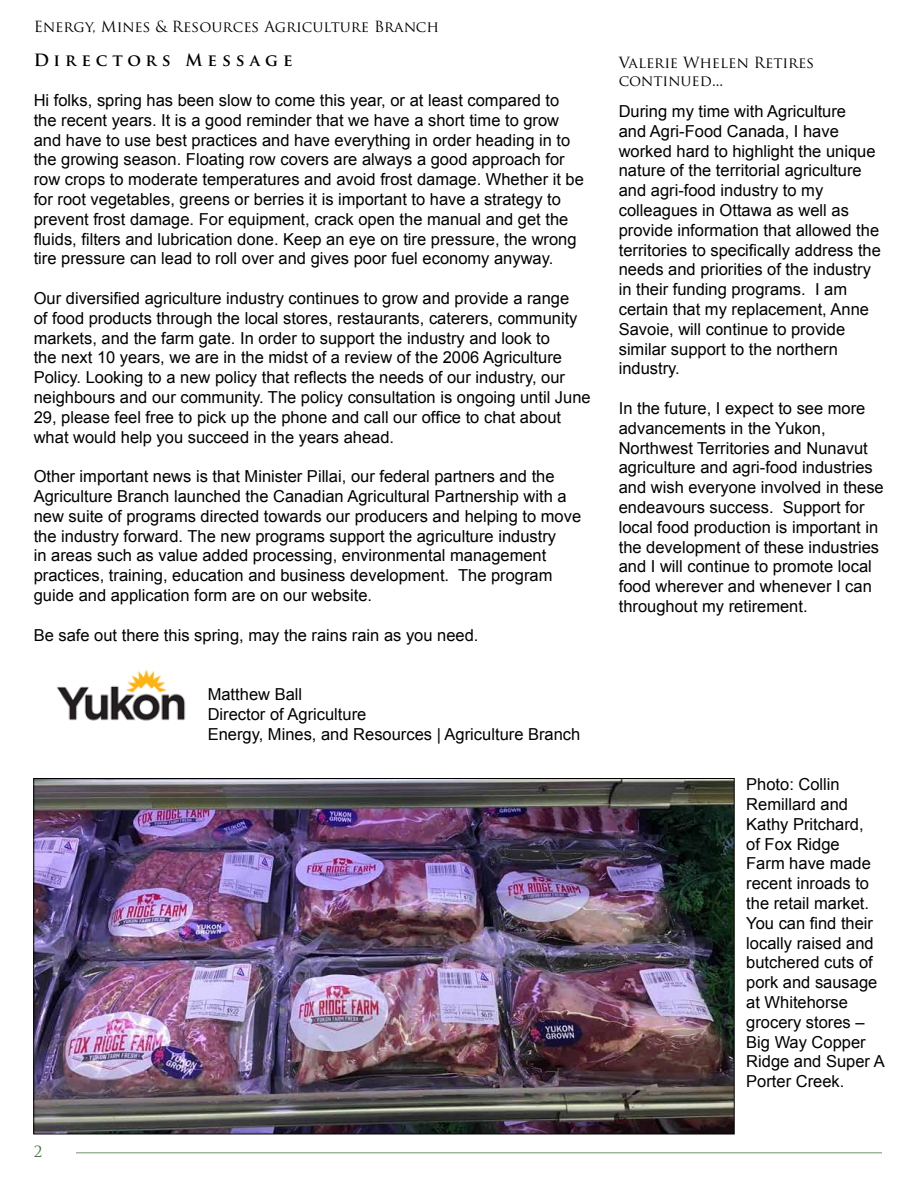
<style>
.page{position:relative;width:918px;height:1188px;background:#fff}
.page>*{position:absolute;margin:0;border:0;box-sizing:border-box;transform-origin:0 0}
.t1{font:16.5px/19.8px "Arial";color:#000}
.t2{font:700 16.5px "Trajan Pro";letter-spacing:.3em;color:#000}
.t3{font:15px/18px "Trajan Pro";color:#000}
.t4{font:15px "Trajan Pro";color:#406c3a}
</style>
<div class="page">
<hr style="left:76px;top:1152px;width:806px;height:2px;background:#406c3a">
<img style="left:56px;top:669px;width:130px;height:52px">
<img style="left:35px;top:780px;width:698px;height:352px">
<p class="t3" style="left:34px;top:17px;width:407px">Energy, Mines &amp; Resources Agriculture Branch</p>
<p class="t2" style="left:34px;top:50px;width:260px">Directors Message</p>
<p class="t1" style="left:34px;top:90px;width:552px">Hi folks, spring has been slow to come this year, or at least compared to the recent years. It is a good reminder that we have a short time to grow and have to use best practices and have everything in order heading in to the growing season. Floating row covers are always a good approach for row crops to moderate temperatures and avoid frost damage. Whether it be for root vegetables, greens or berries it is important to have a strategy to prevent frost damage. For equipment, crack open the manual and get the fluids, filters and lubrication done. Keep an eye on tire pressure, the wrong tire pressure can lead to roll over and gives poor fuel economy anyway.</p>
<p class="t1" style="left:34px;top:288px;width:559px">Our diversified agriculture industry continues to grow and provide a range<br>of food products through the local stores, restaurants, caterers, community markets, and the farm gate. In order to support the industry and look to<br>the next 10 years, we are in the midst of a review of the 2006 Agriculture Policy. Looking to a new policy that reflects the needs of our industry, our neighbours and our community. The policy consultation is ongoing until June 29, please feel free to pick up the phone and call our office to chat about what would help you succeed in the years ahead.</p>
<p class="t1" style="left:34px;top:467px;width:549px">Other important news is that Minister Pillai, our federal partners and the Agriculture Branch launched the Canadian Agricultural Partnership with a new suite of programs directed towards our producers and helping to move the industry forward. The new programs support the agriculture industry<br>in areas such as value added processing, environmental management practices, training, education and business development. The program guide and application form are on our website.</p>
<p class="t1" style="left:34px;top:625px;width:446px">Be safe out there this spring, may the rains rain as you need.</p>
<p class="t4" style="left:34px;top:1142px;width:10px">2</p>
<p class="t1" style="left:208px;top:684px;width:374px">Matthew Ball<br>Director of Agriculture<br>Energy, Mines, and Resources | Agriculture Branch</p>
<p class="t3" style="left:619px;top:54px;width:197px">Valerie Whelen Retires continued...</p>
<p class="t1" style="left:619px;top:102px;width:264px">During my time with Agriculture<br>and Agri-Food Canada, I have worked hard to highlight the unique nature of the territorial agriculture and agri-food industry to my colleagues in Ottawa as well as provide information that allowed the territories to specifically address the needs and priorities of the industry in their funding programs. I am certain that my replacement, Anne<br>Savoie, will continue to provide similar support to the northern industry.</p>
<p class="t1" style="left:619px;top:399px;width:267px">In the future, I expect to see more advancements in the Yukon, Northwest Territories and Nunavut agriculture and agri-food industries and wish everyone involved in these endeavours success. Support for local food production is important in the development of these industries and I will continue to promote local food wherever and whenever I can throughout my retirement.</p>
<p class="t1" style="left:746px;top:775px;width:140px">Photo: Collin<br>Remillard and<br>Kathy Pritchard,<br>of Fox Ridge<br>Farm have made recent inroads to the retail market.<br>You can find their locally raised and butchered cuts of pork and sausage at Whitehorse grocery stores –<br>Big Way Copper<br>Ridge and Super A<br>Porter Creek.</p>
</div>
